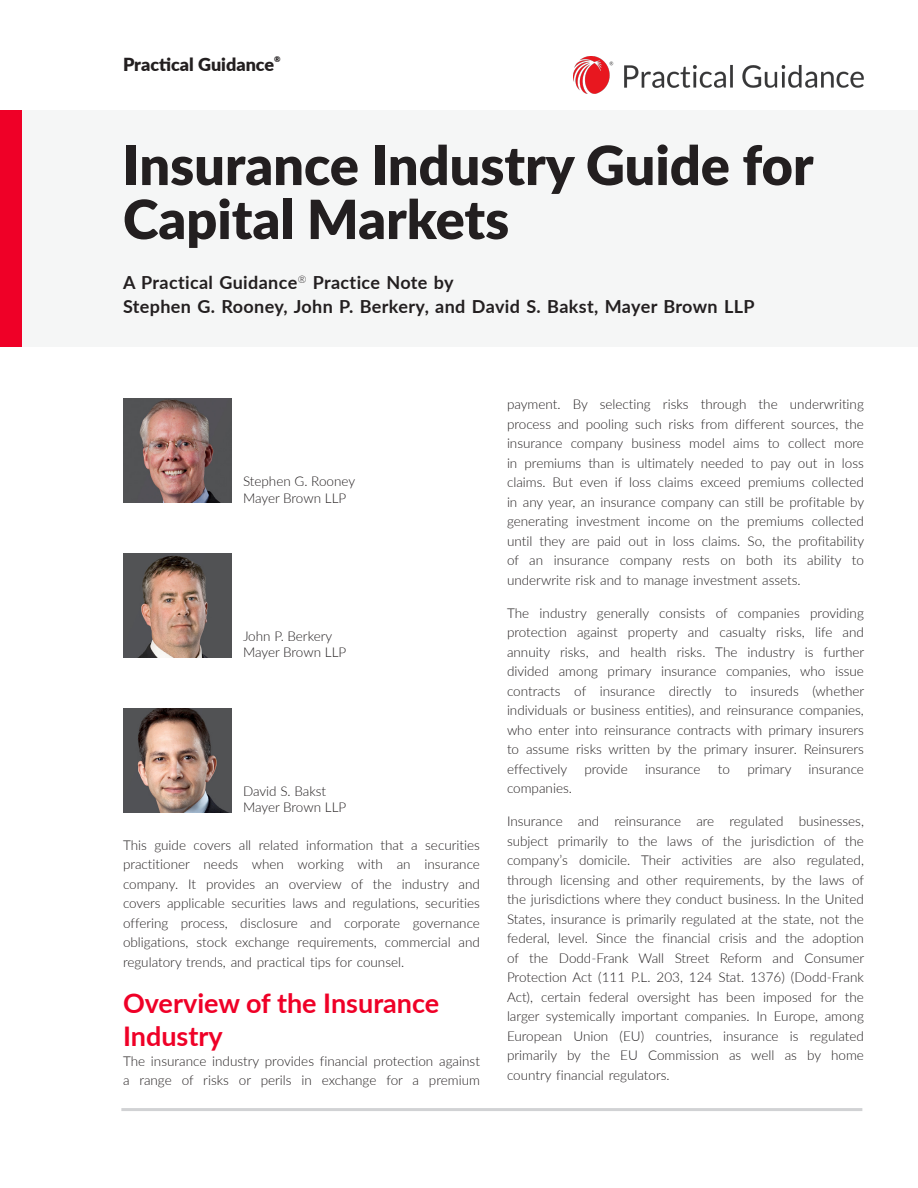
<style>
.page{position:relative;width:918px;height:1188px;background:#fff}
.page>*{position:absolute;margin:0;border:0;box-sizing:border-box;transform-origin:0 0}
.t1{font:900 54px/54px "Lato";color:#231f20}
.t2{font:700 27px/33px "Lato";color:#ef0027}
.t3{font:700 18px/24px "Lato";letter-spacing:.02em;color:#231f20}
.t4{font:900 18px "Lato";color:#231f20}
.BODY{font:300 13.5px/19.5px "Lato";color:#231f20}
.t5{font:900 7.8px "Lato";color:#231f20}
</style>
<div class="page">
<div style="left:0;top:110px;width:918px;height:237px;background:#f5f6f6"></div>
<div style="left:0;top:110px;width:22px;height:237px;background:#ef0027"></div>
<img style="left:574px;top:57px;width:290px;height:36px">
<hr style="left:121px;top:1108px;width:741px;height:3px;background:#d1d2d4">
<img style="left:123px;top:399px;width:108px;height:104px">
<img style="left:123px;top:553px;width:108px;height:104px">
<img style="left:123px;top:708px;width:108px;height:104px">
<h3 class="t4" style="left:123px;top:51px;width:153px">Practical Guidance</h3>
<p class="t5" style="left:274px;top:54px;width:8px">®</p>
<h1 class="t1" style="left:123px;top:136px;width:692px">Insurance Industry Guide for<br>Capital Markets</h1>
<h3 class="t3" style="left:123px;top:270px;width:633px">A Practical Guidance<sup>®</sup> Practice Note by<br>Stephen G. Rooney, John P. Berkery, and David S. Bakst, Mayer Brown LLP</h3>
<p class="BODY" style="left:243px;top:473px;width:114px;line-height:16.2px">Stephen G. Rooney<br>Mayer Brown LLP</p>
<p class="BODY" style="left:243px;top:628px;width:105px;line-height:16.2px">John P. Berkery<br>Mayer Brown LLP</p>
<p class="BODY" style="left:243px;top:782px;width:105px;line-height:16.2px">David S. Bakst<br>Mayer Brown LLP</p>
<p class="BODY" style="left:123px;top:835px;width:359px;text-align:justify">This guide covers all related information that a securities practitioner needs when working with an insurance company. It provides an overview of the industry and covers applicable securities laws and regulations, securities offering process, disclosure and corporate governance obligations, stock exchange requirements, commercial and regulatory trends, and practical tips for counsel.</p>
<p class="t2" style="left:123px;top:986px;width:318px">Overview of the Insurance<br>Industry</p>
<p class="BODY" style="left:123px;top:1051px;width:358px">The insurance industry provides financial protection against a range of risks or perils in exchange for a premium</p>
<p class="BODY" style="left:507px;top:394px;width:359px;text-align:justify">payment. By selecting risks through the underwriting process and pooling such risks from different sources, the insurance company business model aims to collect more in premiums than is ultimately needed to pay out in loss claims. But even if loss claims exceed premiums collected in any year, an insurance company can still be profitable by generating investment income on the premiums collected until they are paid out in loss claims. So, the profitability of an insurance company rests on both its ability to underwrite risk and to manage investment assets.</p>
<p class="BODY" style="left:507px;top:603px;width:359px;text-align:justify">The industry generally consists of companies providing protection against property and casualty risks, life and annuity risks, and health risks. The industry is further divided among primary insurance companies, who issue contracts of insurance directly to insureds (whether individuals or business entities), and reinsurance companies, who enter into reinsurance contracts with primary insurers to assume risks written by the primary insurer. Reinsurers effectively</p>
<p class="BODY" style="left:584px;top:759px;width:45px">provide</p>
<p class="BODY" style="left:645px;top:759px;width:57px">insurance</p>
<p class="BODY" style="left:718px;top:759px;width:14px">to</p>
<p class="BODY" style="left:747px;top:759px;width:46px">primary</p>
<p class="BODY" style="left:809px;top:759px;width:57px">insurance</p>
<p class="BODY" style="left:507px;top:778px;width:66px">companies.</p>
<p class="BODY" style="left:507px;top:811px;width:359px;text-align:justify">Insurance and reinsurance are regulated businesses, subject primarily to the laws of the jurisdiction of the company’s domicile. Their activities are also regulated, through licensing and other requirements, by the laws of the jurisdictions where they conduct business. In the United States, insurance is primarily regulated at the state, not the federal, level. Since the financial crisis and the adoption of the Dodd-Frank Wall Street Reform and Consumer Protection Act (111 P.L. 203, 124 Stat. 1376) (Dodd-Frank Act), certain federal oversight has been imposed for the larger systemically important companies. In Europe, among European Union (EU) countries, insurance is regulated primarily by the EU Commission as well as by home country financial regulators.</p>
</div>
